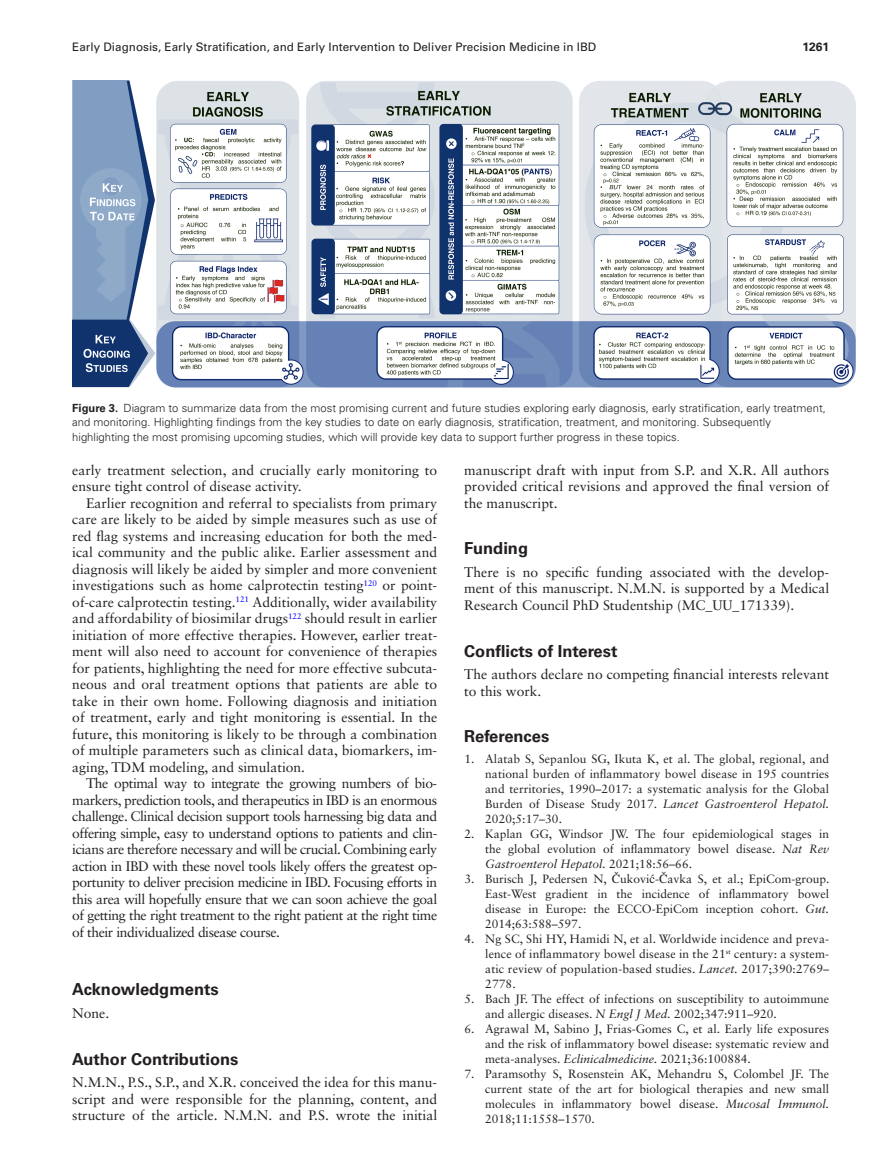
<style>
.page{position:relative;width:893px;height:1174px;background:#fff}
.page>*{position:absolute;margin:0;border:0;box-sizing:border-box;transform-origin:0 0}
.t1{font:700 16.5px "Univers LT Std";color:#231f20}
.t2{font:13.8px/16.5px "Sabon LT Std";color:#231f20;text-align:justify}
.t3{font:12px/15px "Sabon LT Std";color:#231f20;text-align:justify}
.t4{font:700 12px "Univers LT Std";color:#231f20}
.t5{font:11.7px "Univers LT Std";color:#231f20}
.t6{font:300 11.25px/14.2px "Univers LT Std";color:#231f20}
.s1{font-weight:700}
.s2{font-style:italic}
.s3{font-family:"Gandhari Unicode"}
</style>
<div class="page">
<img style="left:72px;top:81px;width:783px;height:306px">
<p class="t5" style="left:72px;top:40px;width:526px">Early Diagnosis, Early Stratification, and Early Intervention to Deliver Precision Medicine in IBD</p>
<p class="t4" style="left:802px;top:40px;width:28px">1261</p>
<p class="t6" style="left:72px;top:401px;width:755px"><span class="s1">Figure 3.</span> Diagram to summarize data from the most promising current and future studies exploring early diagnosis, early stratification, early treatment, and monitoring. Highlighting findings from the key studies to date on early diagnosis, stratification, treatment, and monitoring. Subsequently highlighting the most promising upcoming studies, which will provide key data to support further progress in these topics.</p>
<p class="t2" style="left:72px;top:461px;width:366px">early treatment selection, and crucially early monitoring to ensure tight control of disease activity.</p>
<p class="t2" style="left:72px;top:494px;width:366px;text-indent:14px">Earlier recognition and referral to specialists from primary care are likely to be aided by simple measures such as use of red flag systems and increasing education for both the med&shy;ical community and the public alike. Earlier assessment and diagnosis will likely be aided by simpler and more convenient investigations such as home calprotectin testing<sup>120</sup> or point&shy;of-care calprotectin testing.<sup>121</sup> Additionally, wider availability and affordability of biosimilar drugs<sup>122</sup> should result in earlier initiation of more effective therapies. However, earlier treat&shy;ment will also need to account for convenience of therapies for patients, highlighting the need for more effective subcuta&shy;neous and oral treatment options that patients are able to take in their own home. Following diagnosis and initiation of treatment, early and tight monitoring is essential. In the future, this monitoring is likely to be through a combination of multiple parameters such as clinical data, biomarkers, im&shy;aging, TDM modeling, and simulation.</p>
<p class="t2" style="left:72px;top:775px;width:366px;text-indent:14px">The optimal way to integrate the growing numbers of bio&shy;markers, prediction tools, and therapeutics in IBD is an enormous challenge. Clinical decision support tools harnessing big data and offering simple, easy to understand options to patients and clin&shy;icians are therefore necessary and will be crucial. Combining early action in IBD with these novel tools likely offers the greatest op&shy;portunity to deliver precision medicine in IBD. Focusing efforts in this area will hopefully ensure that we can soon achieve the goal of getting the right treatment to the right patient at the right time of their individualized disease course.</p>
<p class="t1" style="left:72px;top:980px;width:148px">Acknowledgments</p>
<p class="t2" style="left:72px;top:1004px;width:39px">None.</p>
<p class="t1" style="left:72px;top:1049px;width:168px">Author Contributions</p>
<p class="t2" style="left:72px;top:1074px;width:366px">N.M.N., P.S., S.P., and X.R. conceived the idea for this manu&shy;script and were responsible for the planning, content, and structure of the article. N.M.N. and P.S. wrote the initial</p>
<p class="t2" style="left:464px;top:461px;width:366px">manuscript draft with input from S.P. and X.R. All authors provided critical revisions and approved the final version of the manuscript.</p>
<p class="t1" style="left:464px;top:539px;width:65px">Funding</p>
<p class="t2" style="left:464px;top:564px;width:366px">There is no specific funding associated with the develop&shy;ment of this manuscript. N.M.N. is supported by a Medical Research Council PhD Studentship (MC_UU_171339).</p>
<p class="t1" style="left:464px;top:641px;width:155px">Conflicts of Interest</p>
<p class="t2" style="left:464px;top:666px;width:366px">The authors declare no competing financial interests relevant to this work.</p>
<p class="t1" style="left:464px;top:727px;width:87px">References</p>
<p class="t3" style="left:485px;top:751px;width:345px;text-indent:-21px">1. Alatab S, Sepanlou SG, Ikuta K, et al. The global, regional, and national burden of inflammatory bowel disease in 195 countries and territories, 1990–2017: a systematic analysis for the Global Burden of Disease Study 2017. <span class="s2">Lancet Gastroenterol Hepatol.<br></span>2020;5:17–30.</p>
<p class="t3" style="left:485px;top:826px;width:345px;text-indent:-21px">2. Kaplan GG, Windsor JW. The four epidemiological stages in the global evolution of inflammatory bowel disease. <span class="s2">Nat Rev Gastroenterol Hepatol.</span> 2021;18:56–66.</p>
<p class="t3" style="left:485px;top:871px;width:346px;text-indent:-21px">3. Burisch J, Pedersen N, <span class="s3">Č</span>ukovi<span class="s3">ć</span>-<span class="s3">Č</span>avka S, et al.; EpiCom-group.<br>East-West gradient in the incidence of inflammatory bowel disease in Europe: the ECCO-EpiCom inception cohort. <span class="s2">Gut.<br></span>2014;63:588–597.</p>
<p class="t3" style="left:485px;top:931px;width:345px;text-indent:-21px">4. Ng SC, Shi HY, Hamidi N, et al. Worldwide incidence and preva&shy;lence of inflammatory bowel disease in the 21<sup>st</sup> century: a system&shy;atic review of population-based studies. <span class="s2">Lancet.</span> 2017;390:2769– 2778.</p>
<p class="t3" style="left:485px;top:991px;width:345px;text-indent:-21px">5. Bach JF. The effect of infections on susceptibility to autoimmune and allergic diseases. <span class="s2">N Engl J Med.</span> 2002;347:911–920.</p>
<p class="t3" style="left:485px;top:1021px;width:345px;text-indent:-21px">6. Agrawal M, Sabino J, Frias-Gomes C, et al. Early life exposures and the risk of inflammatory bowel disease: systematic review and meta-analyses. <span class="s2">Eclinicalmedicine.</span> 2021;36:100884.</p>
<p class="t3" style="left:485px;top:1066px;width:345px;text-indent:-21px">7. Paramsothy S, Rosenstein AK, Mehandru S, Colombel JF. The current state of the art for biological therapies and new small molecules in inflammatory bowel disease. <span class="s2">Mucosal Immunol.<br></span>2018;11:1558–1570.</p>
</div>
